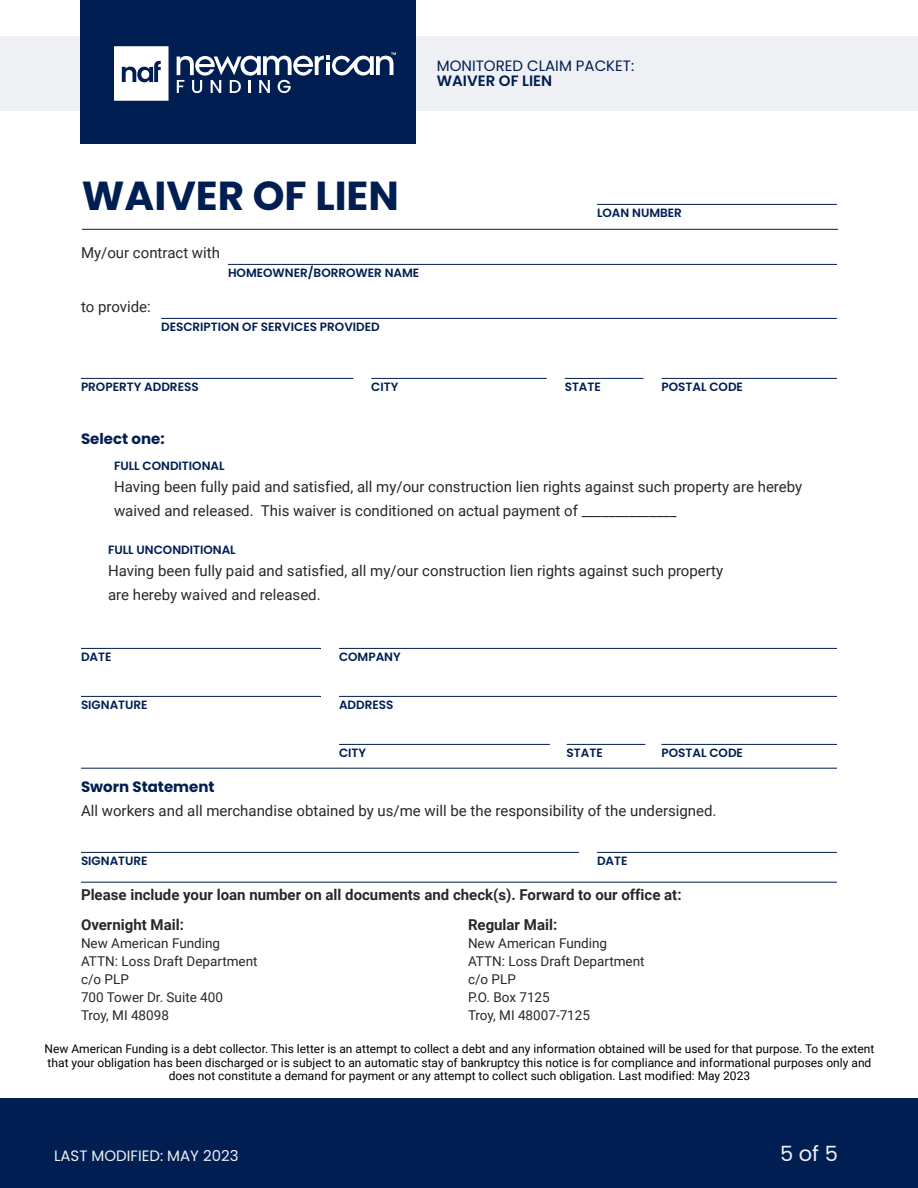
<style>
.page{position:relative;width:918px;height:1188px;background:#fff}
.page>*{position:absolute;margin:0;border:0;box-sizing:border-box;transform-origin:0 0}
.t1{font:700 40.5px "Poppins";color:#001e51}
.t2{font:21px "Poppins";color:#eff0f3}
.t3{font:15px/24px "Roboto";color:#292829}
.t4{font:700 15px/30px "Roboto";color:#292829}
.t5{font:700 15px "Poppins";color:#001e51}
.t6{font:15px "Poppins";color:#001e51}
.t7{font:15px "Poppins";color:#eff0f3}
.t8{font:600 15px "Poppins";color:#001e51}
.t9{font:13.5px/18px "Roboto";color:#292829}
.t10{font:12px/13.5px "Roboto";color:#000;text-align:center}
.t11{font:600 12px "Poppins";color:#001e51}
</style>
<div class="page">
<div style="left:0;top:1098px;width:918px;height:90px;background:#001e51"></div>
<div style="left:0;top:36px;width:918px;height:75px;background:#eff0f3"></div>
<div style="left:81px;top:0;width:335px;height:144px;background:#001e51"></div>
<svg style="left:114px;top:46px;width:55px;height:55px;background:#d9dde5"></svg>
<div style="left:141px;top:70px;width:8px;height:9px;background:#fff;border-radius:50%"></div>
<svg style="left:177px;top:52px;width:219px;height:41px"></svg>
<hr style="left:82px;top:229px;width:756px;height:1px;background:#001e51">
<hr style="left:81px;top:648px;width:240px;height:1px;background:#001e51">
<hr style="left:597px;top:852px;width:240px;height:1px;background:#001e51">
<hr style="left:81px;top:696px;width:240px;height:1px;background:#001e51">
<hr style="left:81px;top:852px;width:498px;height:1px;background:#001e51">
<hr style="left:228px;top:264px;width:609px;height:1px;background:#001e51">
<hr style="left:161px;top:318px;width:676px;height:1px;background:#001e51">
<hr style="left:339px;top:648px;width:498px;height:1px;background:#001e51">
<hr style="left:81px;top:378px;width:272px;height:1px;background:#001e51">
<hr style="left:339px;top:696px;width:498px;height:1px;background:#001e51">
<hr style="left:371px;top:378px;width:176px;height:1px;background:#001e51">
<hr style="left:339px;top:744px;width:211px;height:1px;background:#001e51">
<hr style="left:662px;top:378px;width:175px;height:1px;background:#001e51">
<hr style="left:662px;top:744px;width:175px;height:1px;background:#001e51">
<hr style="left:565px;top:378px;width:79px;height:1px;background:#001e51">
<hr style="left:567px;top:744px;width:78px;height:1px;background:#001e51">
<hr style="left:81px;top:882px;width:756px;height:1px;background:#001e51">
<hr style="left:81px;top:768px;width:756px;height:1px;background:#001e51">
<hr style="left:597px;top:204px;width:240px;height:1px;background:#001e51">
<p class="t6" style="left:437px;top:57px;width:199px">MONITORED CLAIM PACKET:</p>
<p class="t8" style="left:437px;top:72px;width:117px">WAIVER OF LIEN</p>
<h1 class="t1" style="left:82px;top:172px;width:319px">WAIVER OF LIEN</h1>
<p class="t3" style="left:81px;top:240px;width:141px">My/our contract with</p>
<p class="t3" style="left:81px;top:294px;width:71px">to provide:</p>
<p class="t11" style="left:228px;top:265px;width:193px">HOMEOWNER/BORROWER NAME</p>
<p class="t11" style="left:161px;top:319px;width:220px">DESCRIPTION OF SERVICES PROVIDED</p>
<p class="t11" style="left:81px;top:379px;width:119px">PROPERTY ADDRESS</p>
<p class="t5" style="left:81px;top:430px;width:85px">Select one:</p>
<p class="t11" style="left:371px;top:379px;width:29px">CITY</p>
<p class="t11" style="left:597px;top:205px;width:86px">LOAN NUMBER</p>
<p class="t11" style="left:565px;top:379px;width:38px">STATE</p>
<p class="t11" style="left:662px;top:379px;width:83px">POSTAL CODE</p>
<p class="t11" style="left:114px;top:459px;width:112px">FULL CONDITIONAL</p>
<p class="t3" style="left:114px;top:474px;width:690px">Having been fully paid and satisfied, all my/our construction lien rights against such property are hereby waived and released. This waiver is conditioned on actual payment of ______________</p>
<p class="t11" style="left:108px;top:543px;width:129px">FULL UNCONDITIONAL</p>
<p class="t3" style="left:108px;top:558px;width:617px">Having been fully paid and satisfied, all my/our construction lien rights against such property are hereby waived and released.</p>
<p class="t11" style="left:81px;top:649px;width:32px">DATE</p>
<p class="t11" style="left:81px;top:697px;width:68px">SIGNATURE</p>
<p class="t11" style="left:339px;top:649px;width:63px">COMPANY</p>
<p class="t11" style="left:339px;top:697px;width:56px">ADDRESS</p>
<p class="t11" style="left:339px;top:745px;width:29px">CITY</p>
<p class="t11" style="left:567px;top:745px;width:38px">STATE</p>
<p class="t11" style="left:662px;top:745px;width:83px">POSTAL CODE</p>
<p class="t5" style="left:81px;top:778px;width:135px">Sworn Statement</p>
<p class="t3" style="left:81px;top:798px;width:637px">All workers and all merchandise obtained by us/me will be the responsibility of the undersigned.</p>
<p class="t11" style="left:81px;top:853px;width:68px">SIGNATURE</p>
<p class="t4" style="left:81px;top:879px;width:602px">Please include your loan number on all documents and check(s). Forward to our office at:<br>Overnight Mail:</p>
<p class="t9" style="left:81px;top:934px;width:178px">New American Funding<br>ATTN: Loss Draft Department c/o PLP<br>700 Tower Dr. Suite 400<br>Troy, MI 48098</p>
<p class="t11" style="left:597px;top:853px;width:32px">DATE</p>
<p class="t4" style="left:468px;top:909px;width:91px">Regular Mail:</p>
<p class="t9" style="left:468px;top:934px;width:178px">New American Funding<br>ATTN: Loss Draft Department c/o PLP<br>P.O. Box 7125<br>Troy, MI 48007-7125</p>
<p class="t10" style="left:44px;top:1042px;width:832px">New American Funding is a debt collector. This letter is an attempt to collect a debt and any information obtained will be used for that purpose. To the extent that your obligation has been discharged or is subject to an automatic stay of bankruptcy this notice is for compliance and informational purposes only and does not constitute a demand for payment or any attempt to collect such obligation. Last modified: May 2023</p>
<p class="t7" style="left:54px;top:1147px;width:186px">LAST MODIFIED: May 2023</p>
<h2 class="t2" style="left:780px;top:1141px;width:59px">5 of 5</h2>
</div>
